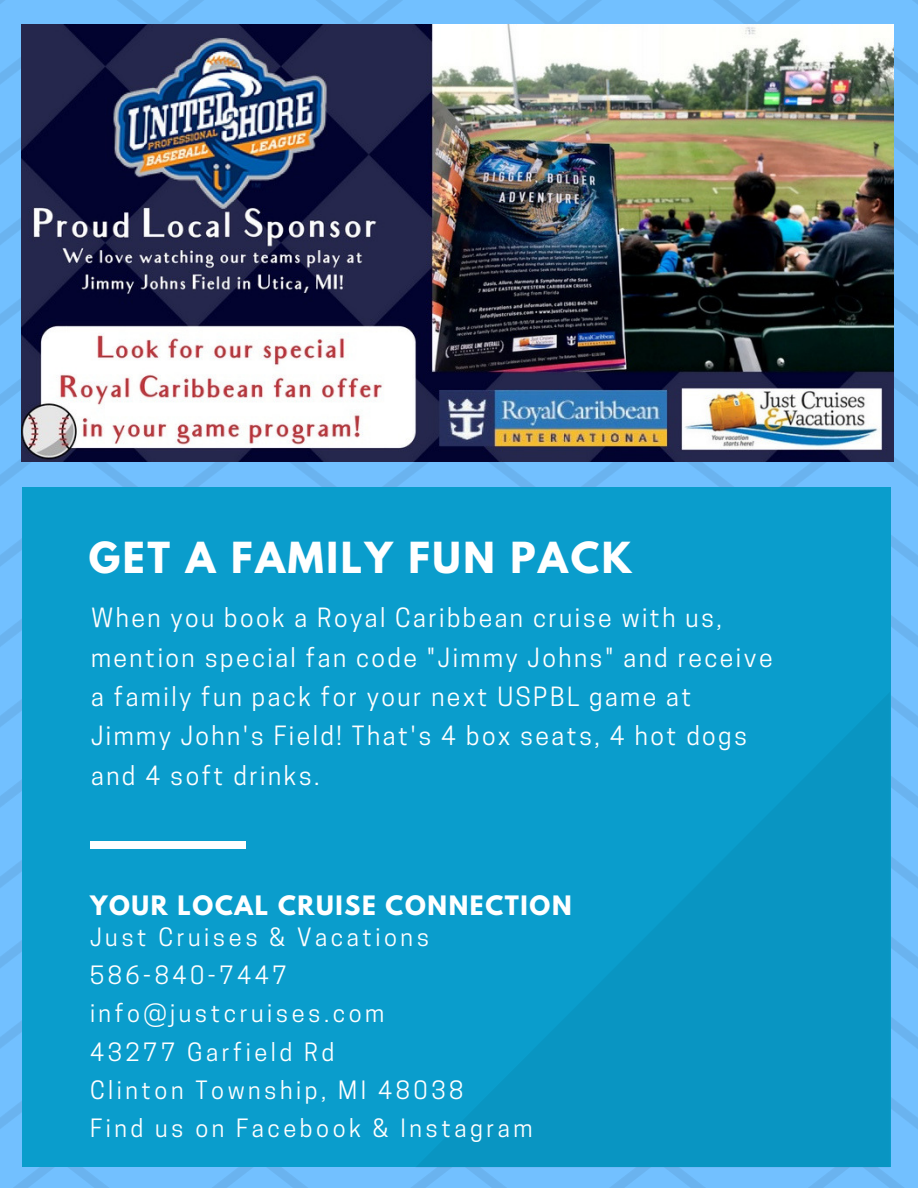
<style>
.page{position:relative;width:918px;height:1188px;background:#fff}
.page>*{position:absolute;margin:0;border:0;box-sizing:border-box;transform-origin:0 0}
.t1{font:700 37.95px "League Spartan";letter-spacing:.07em;color:#fff}
.t2{font:24.9px/39.3px "Cooper Hewitt";letter-spacing:.1em;color:#fff}
.t3{font:23.7px/38.2px "Cooper Hewitt";letter-spacing:.15em;color:#fff}
.t4{font:700 23.7px "League Spartan";letter-spacing:.07em;color:#fff}
</style>
<div class="page">
<img style="left:0;top:0;width:918px;height:1188px">
<div style="left:23px;top:487px;width:868px;height:680px;background:#0a9dcc"></div>
<div style="left:90px;top:842px;width:155px;height:7px;background:#fff"></div>
<img style="left:21px;top:25px;width:872px;height:436px">
<h1 class="t1" style="left:89px;top:538px;width:544px">GET A FAMILY FUN PACK</h1>
<p class="t2" style="left:91px;top:601px;width:683px">When you book a Royal Caribbean cruise with us, mention special fan code "Jimmy Johns" and receive a family fun pack for your next USPBL game at Jimmy John's Field! That's 4 box seats, 4 hot dogs and 4 soft drinks.</p>
<p class="t4" style="left:90px;top:893px;width:483px">YOUR LOCAL CRUISE CONNECTION</p>
<p class="t3" style="left:90px;top:921px;width:444px">Just Cruises &amp; Vacations<br>586-840-7447 info@justcruises.com<br>43277 Garfield Rd<br>Clinton Township, MI 48038<br>Find us on Facebook &amp; Instagram</p>
</div>
